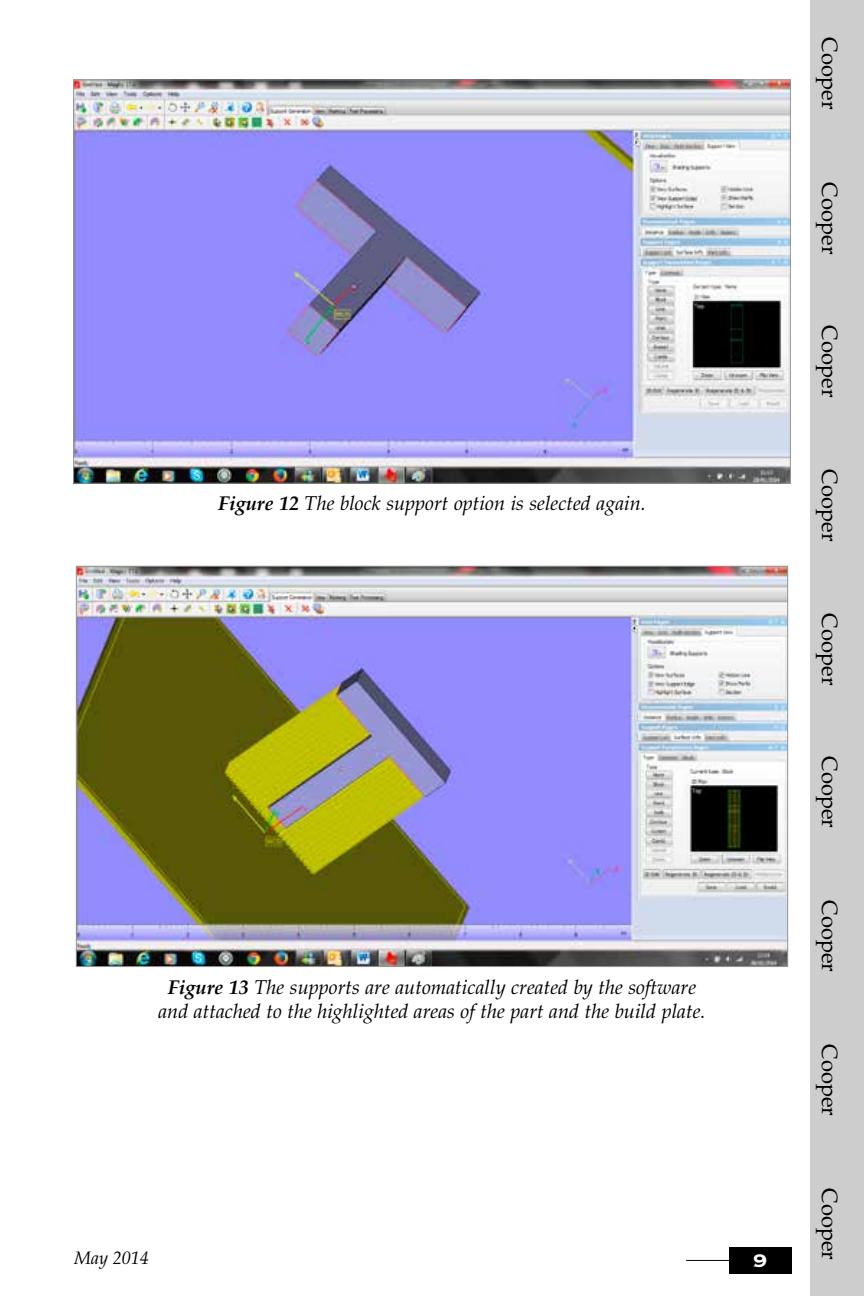
<style>
.page{position:relative;width:864px;height:1296px;background:#fff}
.page>*{position:absolute;margin:0;border:0;box-sizing:border-box;transform-origin:0 0}
.t1{font:24px "Copperplate Gothic Std 33 BC";color:#fff}
.t2{font:22px "Palatino LT Std";color:#000}
.t3{font:italic 20px/24px "Palatino LT Std";color:#000;text-align:center}
.t4{font:italic 18px "Palatino LT Std";color:#000}
.s1{font-weight:700}
</style>
<div class="page">
<hr style="left:686px;top:1260px;width:104px;height:1px;background:#000">
<div style="left:729px;top:1247px;width:63px;height:27px;background:#000"></div>
<div style="left:810px;top:720px;width:54px;height:144px;background:#cdcdcd"></div>
<div style="left:810px;top:864px;width:54px;height:144px;background:#cdcdcd"></div>
<div style="left:810px;top:1008px;width:54px;height:144px;background:#cdcdcd"></div>
<div style="left:810px;top:1152px;width:54px;height:144px;background:#cdcdcd"></div>
<div style="left:810px;top:577px;width:54px;height:144px;background:#cdcdcd"></div>
<div style="left:810px;top:433px;width:54px;height:144px;background:#cdcdcd"></div>
<div style="left:810px;top:289px;width:54px;height:144px;background:#cdcdcd"></div>
<div style="left:810px;top:146px;width:54px;height:144px;background:#cdcdcd"></div>
<div style="left:810px;top:0;width:54px;height:147px;background:#cdcdcd"></div>
<img style="left:75px;top:81px;width:714px;height:401px">
<img style="left:78px;top:568px;width:708px;height:397px">
<p class="t3" style="left:218px;top:492px;width:429px"><span class="s1">Figure 12</span> The block support option is selected again.</p>
<p class="t3" style="left:158px;top:975px;width:549px"><span class="s1">Figure 13</span> The supports are automatically created by the software and attached to the highlighted areas of the part and the build plate.</p>
<p class="t4" style="left:74px;top:1247px;width:76px">May 2014</p>
<p class="t1" style="left:753px;top:1249px;width:16px">9</p>
<p class="t2" style="left:842px;top:37px;width:74px;rotate:90deg">Cooper</p>
<p class="t2" style="left:842px;top:182px;width:74px;rotate:90deg">Cooper</p>
<p class="t2" style="left:842px;top:325px;width:74px;rotate:90deg">Cooper</p>
<p class="t2" style="left:842px;top:469px;width:74px;rotate:90deg">Cooper</p>
<p class="t2" style="left:842px;top:613px;width:74px;rotate:90deg">Cooper</p>
<p class="t2" style="left:842px;top:756px;width:74px;rotate:90deg">Cooper</p>
<p class="t2" style="left:842px;top:900px;width:74px;rotate:90deg">Cooper</p>
<p class="t2" style="left:842px;top:1044px;width:74px;rotate:90deg">Cooper</p>
<p class="t2" style="left:842px;top:1188px;width:74px;rotate:90deg">Cooper</p>
</div>
